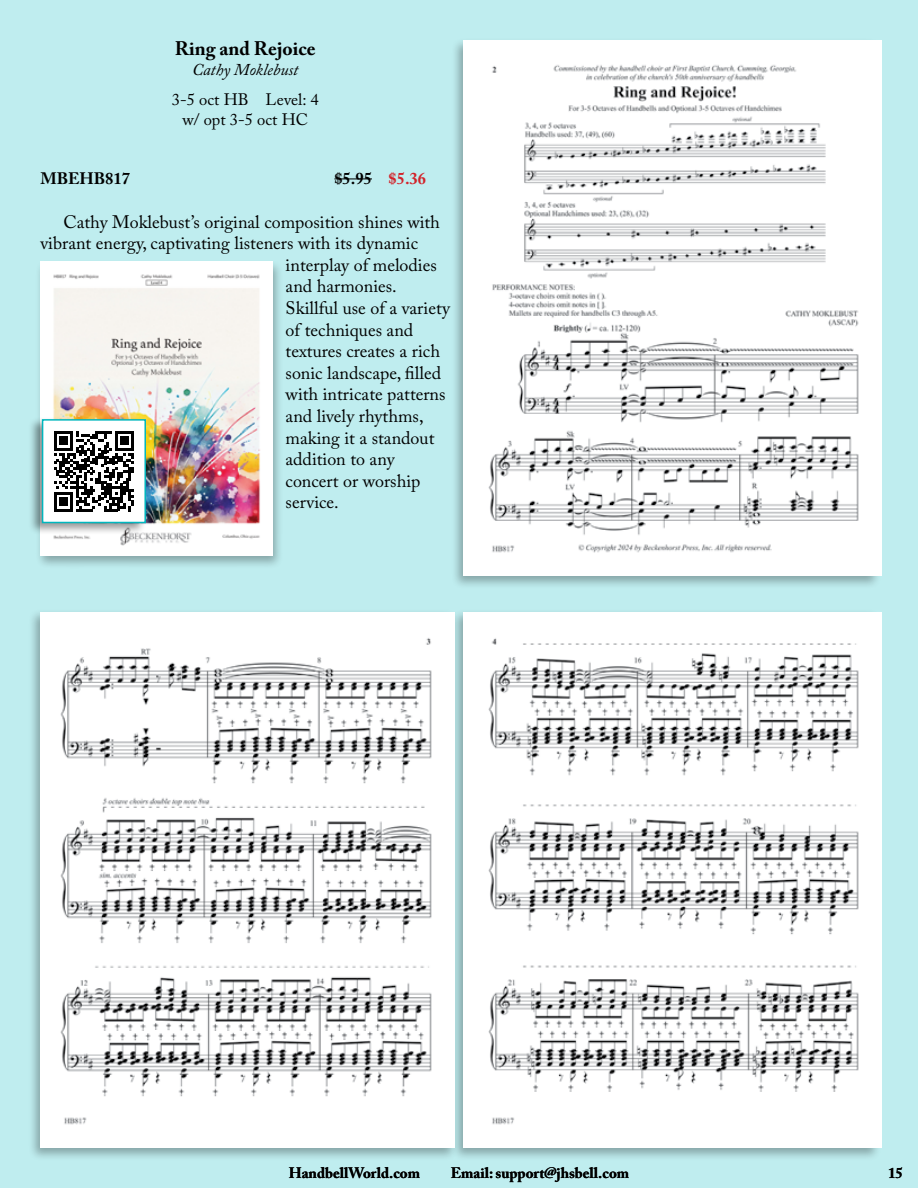
<style>
.page{position:relative;width:918px;height:1188px;background:#bfedef}
.page>*{position:absolute;margin:0;border:0;box-sizing:border-box;transform-origin:0 0}
.t1{font:700 19.5px "Adobe Caslon Pro";color:#000}
.t2{font:18px "Adobe Caslon Pro";color:#000}
.t3{font:16.5px/19.8px "Adobe Caslon Pro";color:#000;text-align:center}
.t4{font:700 16.5px "Adobe Caslon Pro";color:#000}
.t5{font:italic 16.5px "Adobe Caslon Pro";color:#000}
.t6{font:700 15px "Adobe Caslon Pro";color:#000}
.s1{color:#d2232a}
</style>
<div class="page">
<div style="left:451px;top:38px;width:430px;height:551px;background:#000;opacity:.3"></div>
<div style="left:35px;top:260px;width:249px;height:309px;background:#000;opacity:.3"></div>
<img style="left:40px;top:262px;width:232px;height:293px">
<div style="left:28px;top:609px;width:430px;height:552px;background:#000;opacity:.3"></div>
<img style="left:40px;top:612px;width:411px;height:535px">
<div style="left:451px;top:609px;width:430px;height:552px;background:#000;opacity:.3"></div>
<hr style="left:334px;top:179px;width:38px;height:1px;background:#000">
<img style="left:468px;top:40px;width:414px;height:536px">
<img style="left:468px;top:612px;width:414px;height:535px">
<div style="left:28px;top:417px;width:118px;height:118px;background:#000;opacity:.4"></div>
<div style="left:43px;top:420px;width:102px;height:103px;background:#fff"></div>
<svg style="left:54px;top:431px;width:80px;height:80px"></svg>
<div style="left:42px;top:419px;width:104px;height:104px;border:2px solid #00b7be"></div>
<p class="t1" style="left:175px;top:37px;width:142px">Ring and Rejoice</p>
<p class="t5" style="left:192px;top:59px;width:108px">Cathy Moklebust</p>
<p class="t3" style="left:172px;top:90px;width:148px">3-5 oct HB Level: 4 w/ opt 3-5 oct HC</p>
<p class="t4" style="left:40px;top:169px;width:91px">MBEHB817</p>
<p class="t4" style="left:334px;top:169px;width:93px">$5.95 <span class="s1">$5.36</span></p>
<p class="t2" style="left:63px;top:211px;width:378px">Cathy Moklebust’s original composition shines with</p>
<p class="t2" style="left:40px;top:232px;width:379px">vibrant energy, captivating listeners with its dynamic</p>
<p class="t2" style="left:286px;top:254px;width:153px">interplay of melodies</p>
<p class="t2" style="left:286px;top:276px;width:113px">and harmonies.</p>
<p class="t2" style="left:286px;top:297px;width:166px">Skillful use of a variety</p>
<p class="t2" style="left:286px;top:319px;width:129px">of techniques and</p>
<p class="t2" style="left:286px;top:340px;width:156px">textures creates a rich</p>
<p class="t2" style="left:286px;top:362px;width:157px">sonic landscape, filled</p>
<p class="t2" style="left:286px;top:384px;width:161px">with intricate patterns</p>
<p class="t2" style="left:286px;top:405px;width:139px">and lively rhythms,</p>
<p class="t2" style="left:286px;top:427px;width:150px">making it a standout</p>
<p class="t2" style="left:286px;top:448px;width:111px">addition to any</p>
<p class="t2" style="left:286px;top:470px;width:136px">concert or worship</p>
<p class="t2" style="left:286px;top:492px;width:54px">service.</p>
<p class="t6" style="left:289px;top:1164px;width:133px">HandbellWorld.com</p>
<p class="t6" style="left:451px;top:1164px;width:180px">Email: support@jhsbell.com</p>
<p class="t6" style="left:888px;top:1164px;width:16px">15</p>
</div>
